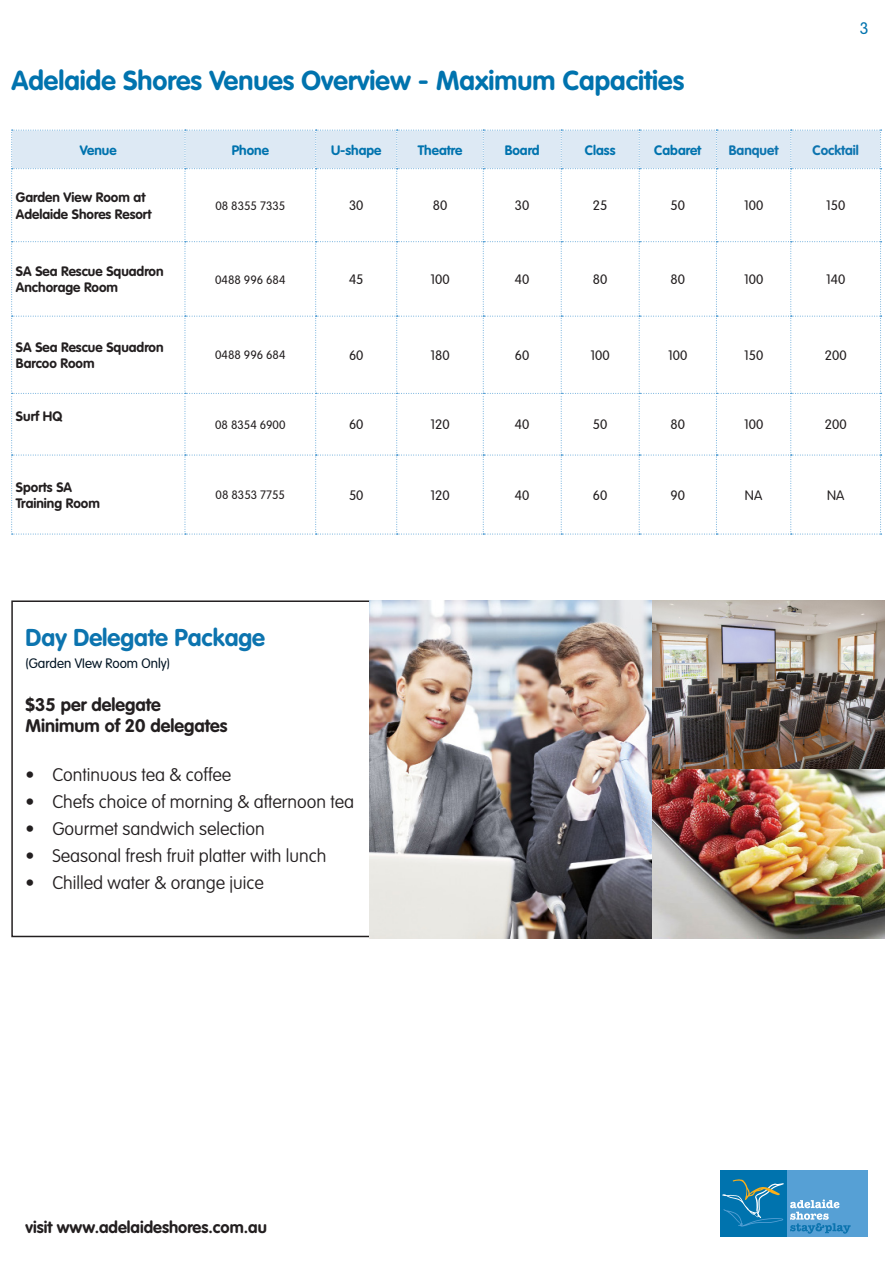
<style>
.page{position:relative;width:893px;height:1263px;background:#fff}
.page>*{position:absolute;margin:0;border:0;box-sizing:border-box;transform-origin:0 0}
.t1{font:700 27px "VAG Rounded Std";color:#0073ae}
.t2{font:700 24px "VAG Rounded Std";color:#0c74af}
.t3{font:100 18px "VAG Rounded Std";color:#231f20}
.t4{font:700 18px "VAG Rounded Std";color:#231f20}
.t5{font:700 16.5px "VAG Rounded Std";color:#231f20}
.t6{font:300 16.5px "VAG Rounded Std";color:#0073ae}
.t7{font:700 13.5px "VAG Rounded Std";color:#231f20}
.t8{font:300 13.5px "VAG Rounded Std";color:#231f20}
.t9{font:700 13.5px "VAG Rounded Std";color:#0073ae}
.t10{font:300 13.5px "VAG Rounded Std";color:#001322}
.t11{font:700 13.5px "VAG Rounded Std";color:#0c74af}
.t12{font:300 12px "VAG Rounded Std";color:#231f20}
</style>
<div class="page">
<div style="left:787px;top:1170px;width:80px;height:67px;background:#56a0d5"></div>
<svg style="left:790px;top:1199px;width:61px;height:35px"></svg>
<div style="left:720px;top:1170px;width:67px;height:67px;background:#0073ae"></div>
<svg style="left:722px;top:1179px;width:62px;height:47px"></svg>
<svg style="left:11px;top:130px;width:871px;height:405px"></svg>
<div style="left:11px;top:600px;width:376px;height:337px;border:2px solid #231f20"></div>
<img style="left:370px;top:600px;width:514px;height:338px">
<p class="t1" style="left:11px;top:65px;width:674px">Adelaide Shores Venues Overview - Maximum Capacities</p>
<p class="t6" style="left:860px;top:19px;width:10px">3</p>
<p class="t9" style="left:80px;top:142px;width:38px">Venue</p>
<p class="t9" style="left:232px;top:142px;width:39px">Phone</p>
<p class="t9" style="left:331px;top:142px;width:52px">U-shape</p>
<p class="t9" style="left:418px;top:142px;width:46px">Theatre</p>
<p class="t9" style="left:505px;top:142px;width:37px">Board</p>
<p class="t9" style="left:585px;top:142px;width:32px">Class</p>
<p class="t9" style="left:654px;top:142px;width:48px">Cabaret</p>
<p class="t11" style="left:729px;top:142px;width:51px">Banquet</p>
<p class="t11" style="left:812px;top:142px;width:48px">Cocktail</p>
<p class="t7" style="left:16px;top:190px;width:131px">Garden View Room at</p>
<p class="t7" style="left:16px;top:206px;width:137px">Adelaide Shores Resort</p>
<p class="t12" style="left:215px;top:199px;width:71px">08 8355 7335</p>
<p class="t8" style="left:349px;top:198px;width:16px">30</p>
<p class="t8" style="left:433px;top:198px;width:16px">80</p>
<p class="t8" style="left:515px;top:198px;width:16px">30</p>
<p class="t8" style="left:593px;top:198px;width:16px">25</p>
<p class="t8" style="left:670px;top:198px;width:16px">50</p>
<p class="t8" style="left:744px;top:198px;width:21px">100</p>
<p class="t8" style="left:826px;top:198px;width:21px">150</p>
<p class="t7" style="left:16px;top:263px;width:149px">SA Sea Rescue Squadron</p>
<p class="t7" style="left:16px;top:280px;width:104px">Anchorage Room</p>
<p class="t7" style="left:16px;top:339px;width:149px">SA Sea Rescue Squadron</p>
<p class="t7" style="left:16px;top:355px;width:80px">Barcoo Room</p>
<p class="t7" style="left:16px;top:409px;width:48px">Surf HQ</p>
<p class="t7" style="left:16px;top:479px;width:58px">Sports SA</p>
<p class="t7" style="left:16px;top:495px;width:85px">Training Room</p>
<p class="t12" style="left:215px;top:272px;width:72px">0488 996 684</p>
<p class="t8" style="left:349px;top:272px;width:16px">45</p>
<p class="t8" style="left:430px;top:272px;width:21px">100</p>
<p class="t8" style="left:515px;top:272px;width:16px">40</p>
<p class="t8" style="left:593px;top:272px;width:16px">80</p>
<p class="t8" style="left:670px;top:272px;width:16px">80</p>
<p class="t8" style="left:744px;top:272px;width:21px">100</p>
<p class="t8" style="left:826px;top:272px;width:21px">140</p>
<p class="t12" style="left:215px;top:348px;width:72px">0488 996 684</p>
<p class="t8" style="left:349px;top:347px;width:16px">60</p>
<p class="t8" style="left:430px;top:347px;width:21px">180</p>
<p class="t8" style="left:515px;top:347px;width:16px">60</p>
<p class="t8" style="left:591px;top:347px;width:21px">100</p>
<p class="t8" style="left:668px;top:347px;width:21px">100</p>
<p class="t8" style="left:744px;top:347px;width:21px">150</p>
<p class="t8" style="left:825px;top:347px;width:23px">200</p>
<p class="t12" style="left:215px;top:418px;width:72px">08 8354 6900</p>
<p class="t8" style="left:349px;top:417px;width:16px">60</p>
<p class="t8" style="left:430px;top:417px;width:21px">120</p>
<p class="t8" style="left:515px;top:417px;width:16px">40</p>
<p class="t8" style="left:593px;top:417px;width:16px">50</p>
<p class="t8" style="left:670px;top:417px;width:16px">80</p>
<p class="t8" style="left:744px;top:417px;width:21px">100</p>
<p class="t8" style="left:825px;top:417px;width:23px">200</p>
<p class="t12" style="left:216px;top:488px;width:71px">08 8353 7755</p>
<p class="t8" style="left:349px;top:487px;width:16px">50</p>
<p class="t8" style="left:430px;top:487px;width:21px">120</p>
<p class="t8" style="left:515px;top:487px;width:16px">40</p>
<p class="t8" style="left:593px;top:487px;width:16px">60</p>
<p class="t8" style="left:670px;top:487px;width:16px">90</p>
<p class="t8" style="left:745px;top:487px;width:19px">NA</p>
<p class="t8" style="left:827px;top:487px;width:19px">NA</p>
<p class="t2" style="left:26px;top:623px;width:241px">Day Delegate Package</p>
<p class="t10" style="left:26px;top:655px;width:146px">(Garden VIew Room Only)</p>
<p class="t4" style="left:26px;top:694px;width:137px">$35 per delegate</p>
<p class="t4" style="left:26px;top:715px;width:203px">Minimum of 20 delegates</p>
<p class="t3" style="left:26px;top:764px;width:207px">• Continuous tea &amp; coffee</p>
<p class="t3" style="left:26px;top:791px;width:330px">• Chefs choice of morning &amp; afternoon tea</p>
<p class="t3" style="left:26px;top:818px;width:241px">• Gourmet sandwich selection</p>
<p class="t3" style="left:26px;top:845px;width:302px">• Seasonal fresh fruit platter with lunch</p>
<p class="t3" style="left:26px;top:872px;width:240px">• Chilled water &amp; orange juice</p>
<p class="t5" style="left:26px;top:1218px;width:243px">visit www.adelaideshores.com.au</p>
</div>
